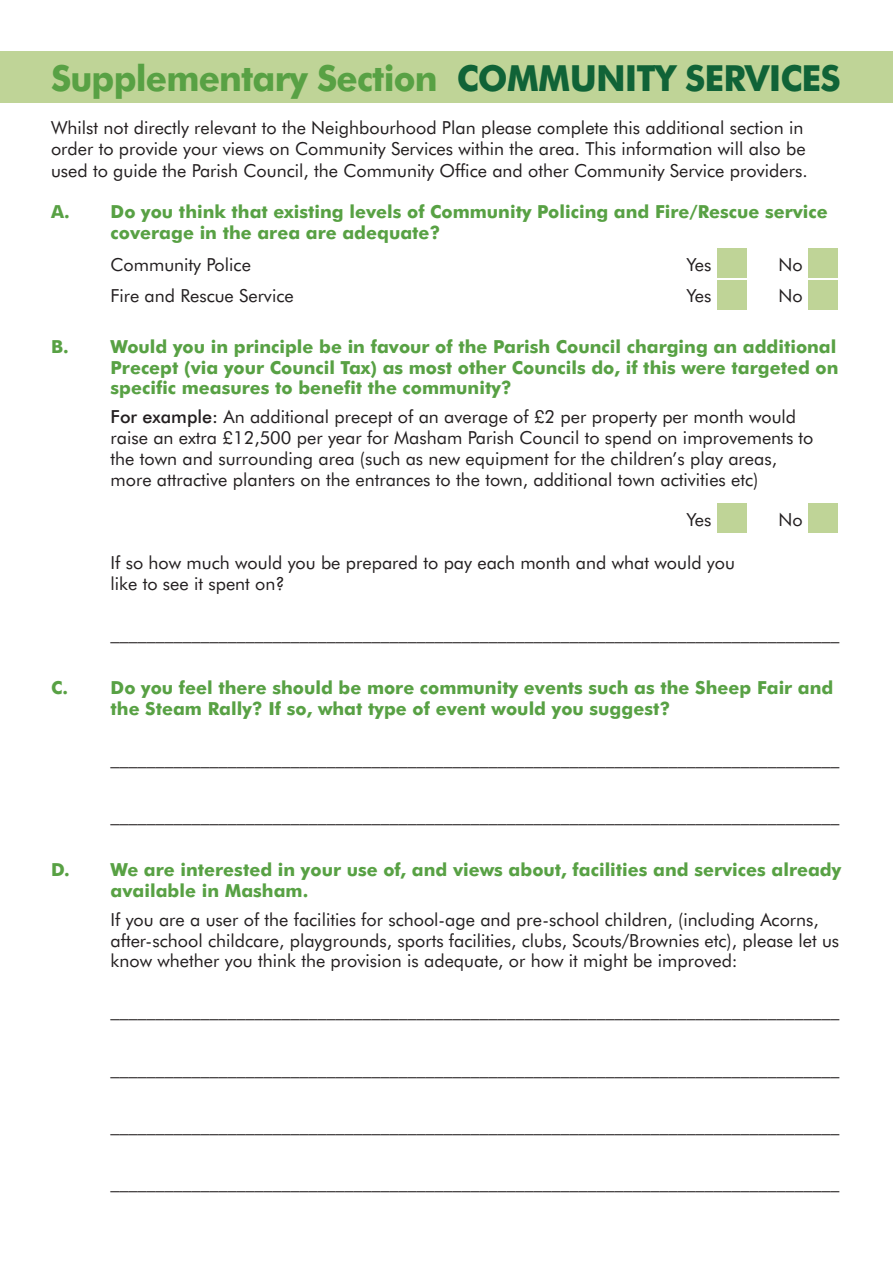
<style>
.page{position:relative;width:893px;height:1263px;background:#fff}
.page>*{position:absolute;margin:0;border:0;box-sizing:border-box;transform-origin:0 0}
.t1{font:700 36px "Futura BT";letter-spacing:-.025em;color:#58a144}
.t2{font:18px/20.7px "Futura BT";color:#231f20}
.t3{font:700 18px/20.7px "Futura BT";color:#58a144}
.s1{color:#106337}
.s2{font-weight:500}
</style>
<div class="page">
<div style="left:0;top:51px;width:893px;height:51px;background:#bfd497"></div>
<div style="left:717px;top:248px;width:30px;height:30px;background:#bfd497"></div>
<div style="left:808px;top:248px;width:30px;height:30px;background:#bfd497"></div>
<div style="left:717px;top:280px;width:30px;height:30px;background:#bfd497"></div>
<div style="left:808px;top:280px;width:30px;height:30px;background:#bfd497"></div>
<div style="left:717px;top:503px;width:30px;height:30px;background:#bfd497"></div>
<div style="left:808px;top:503px;width:30px;height:30px;background:#bfd497"></div>
<h1 class="t1" style="left:51px;top:56px;width:791px">Supplementary Section <span class="s1">COMMUNITY SERVICES</span></h1>
<p class="t2" style="left:51px;top:116px;width:758px;line-height:21.6px">Whilst not directly relevant to the Neighbourhood Plan please complete this additional section in order to provide your views on Community Services within the area. This information will also be used to guide the Parish Council, the Community Office and other Community Service providers.</p>
<p class="t3" style="left:111px;top:201px;width:719px;text-indent:-60px">A. Do you think that existing levels of Community Policing and Fire/Rescue service coverage in the area are adequate?</p>
<p class="t2" style="left:111px;top:254px;width:142px">Community Police</p>
<p class="t2" style="left:687px;top:254px;width:26px">Yes</p>
<p class="t2" style="left:778px;top:254px;width:26px">No</p>
<p class="t2" style="left:111px;top:285px;width:185px">Fire and Rescue Service</p>
<p class="t2" style="left:687px;top:285px;width:26px">Yes</p>
<p class="t2" style="left:778px;top:285px;width:26px">No</p>
<p class="t3" style="left:111px;top:336px;width:729px;text-align:justify;text-indent:-60px">B. Would you in principle be in favour of the Parish Council charging an additional Precept (via your Council Tax) as most other Councils do, if this were targeted on specific measures to benefit the community?</p>
<p class="t2" style="left:111px;top:407px;width:704px"><span class="s2">For example:</span> An additional precept of an average of £2 per property per month would raise an extra £12,500 per year for Masham Parish Council to spend on improvements to the town and surrounding area (such as new equipment for the children’s play areas, more attractive planters on the entrances to the town, additional town activities etc)</p>
<p class="t2" style="left:687px;top:509px;width:26px">Yes</p>
<p class="t2" style="left:778px;top:509px;width:26px">No</p>
<p class="t2" style="left:111px;top:551px;width:626px;line-height:21.6px">If so how much would you be prepared to pay each month and what would you like to see it spent on?</p>
<p class="t2" style="left:111px;top:622px;width:730px">_________________________________________________________________________________</p>
<p class="t3" style="left:111px;top:677px;width:724px;text-indent:-60px">C. Do you feel there should be more community events such as the Sheep Fair and the Steam Rally? If so, what type of event would you suggest?</p>
<p class="t2" style="left:111px;top:747px;width:730px">_________________________________________________________________________________</p>
<p class="t2" style="left:111px;top:804px;width:730px">_________________________________________________________________________________</p>
<p class="t3" style="left:111px;top:859px;width:732px;text-indent:-60px">D. We are interested in your use of, and views about, facilities and services already available in Masham.</p>
<p class="t2" style="left:111px;top:909px;width:730px">If you are a user of the facilities for school-age and pre-school children, (including Acorns, after-school childcare, playgrounds, sports facilities, clubs, Scouts/Brownies etc), please let us know whether you think the provision is adequate, or how it might be improved:</p>
<p class="t2" style="left:111px;top:999px;width:730px">_________________________________________________________________________________</p>
<p class="t2" style="left:111px;top:1057px;width:730px">_________________________________________________________________________________</p>
<p class="t2" style="left:111px;top:1114px;width:730px">_________________________________________________________________________________</p>
<p class="t2" style="left:111px;top:1171px;width:730px">_________________________________________________________________________________</p>
</div>
